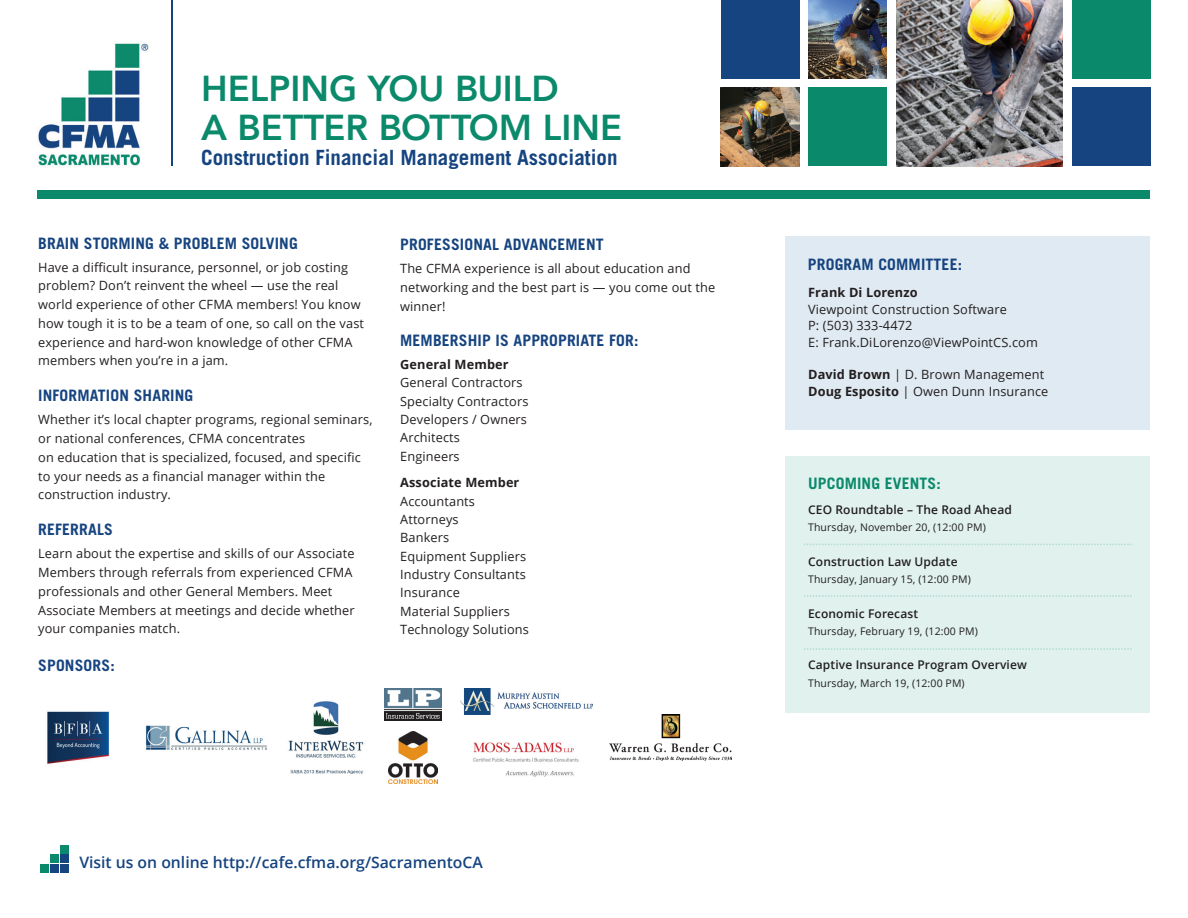
<style>
.page{position:relative;width:1188px;height:918px;background:#fff}
.page>*{position:absolute;margin:0;border:0;box-sizing:border-box;transform-origin:0 0}
.t1{font:800 36px/39px "Avenir";color:#0a896b}
.t2{font:700 21px "Trade Gothic";color:#164480}
.t3{font:700 15.75px "Trade Gothic";letter-spacing:.01em;color:#164480}
.t4{font:600 15.75px "Open Sans";color:#164480}
.t5{font:700 15.75px "Trade Gothic";letter-spacing:.01em;color:#0a896b}
.t6{font:12.75px/18.8px "Open Sans";letter-spacing:.01em;color:#231f20}
.t7{font:700 12.75px "Open Sans";letter-spacing:.01em;color:#231f20}
.t8{font:600 12px "Open Sans";letter-spacing:.01em;color:#231f20}
.t9{font:10.5px "Open Sans";letter-spacing:.01em;color:#231f20}
.s1{font-weight:700}
</style>
<div class="page">
<div style="left:785px;top:456px;width:365px;height:256px;background:#e0f1ee"></div>
<svg style="left:804px;top:544px;width:328px;height:1px"></svg>
<svg style="left:804px;top:595px;width:328px;height:2px"></svg>
<svg style="left:804px;top:648px;width:328px;height:2px"></svg>
<img style="left:47px;top:711px;width:63px;height:53px">
<img style="left:38px;top:43px;width:111px;height:123px">
<hr style="left:171px;top:0;width:2px;height:165px;background:#164480">
<img style="left:896px;top:0;width:166px;height:166px">
<div style="left:809px;top:88px;width:78px;height:78px;background:#0a896b"></div>
<img style="left:809px;top:0;width:78px;height:78px">
<img style="left:721px;top:88px;width:78px;height:78px">
<div style="left:721px;top:0;width:78px;height:78px;background:#164480"></div>
<div style="left:1072px;top:88px;width:78px;height:78px;background:#164480"></div>
<div style="left:1072px;top:0;width:78px;height:78px;background:#0a896b"></div>
<div style="left:38px;top:190px;width:1112px;height:9px;background:#0a896b"></div>
<div style="left:785px;top:236px;width:365px;height:194px;background:#e0eaf2"></div>
<img style="left:609px;top:714px;width:123px;height:46px">
<img style="left:288px;top:701px;width:76px;height:73px">
<img style="left:146px;top:725px;width:121px;height:25px">
<div style="left:60px;top:845px;width:8px;height:8px;background:#0a896b"></div>
<div style="left:60px;top:854px;width:8px;height:9px;background:#164480"></div>
<div style="left:60px;top:864px;width:8px;height:9px;background:#164480"></div>
<div style="left:50px;top:854px;width:9px;height:9px;background:#0a896b"></div>
<div style="left:50px;top:864px;width:9px;height:9px;background:#164480"></div>
<div style="left:40px;top:864px;width:9px;height:9px;background:#0a896b"></div>
<img style="left:389px;top:732px;width:48px;height:51px">
<img style="left:460px;top:689px;width:132px;height:26px">
<img style="left:473px;top:742px;width:106px;height:35px">
<img style="left:385px;top:689px;width:56px;height:31px">
<h1 class="t1" style="left:201px;top:69px;width:423px">HELPING YOU BUILD<br>A BETTER BOTTOM LINE</h1>
<h2 class="t2" style="left:201px;top:144px;width:418px">Construction Financial Management Association</h2>
<p class="t3" style="left:38px;top:233px;width:261px">BRAIN STORMING &amp; PROBLEM SOLVING</p>
<p class="t6" style="left:38px;top:257px;width:327px">Have a difficult insurance, personnel, or job costing problem? Don’t reinvent the wheel — use the real world experience of other CFMA members! You know how tough it is to be a team of one, so call on the vast experience and hard-won knowledge of other CFMA members when you’re in a jam.</p>
<p class="t3" style="left:38px;top:386px;width:157px">INFORMATION SHARING</p>
<p class="t6" style="left:38px;top:410px;width:336px">Whether it’s local chapter programs, regional seminars, or national conferences, CFMA concentrates<br>on education that is specialized, focused, and specific to your needs as a financial manager within the construction industry.</p>
<p class="t3" style="left:38px;top:520px;width:76px">REFERRALS</p>
<p class="t6" style="left:38px;top:544px;width:318px">Learn about the expertise and skills of our Associate Members through referrals from experienced CFMA professionals and other General Members. Meet Associate Members at meetings and decide whether your companies match.</p>
<p class="t3" style="left:38px;top:655px;width:78px">SPONSORS:</p>
<p class="t3" style="left:400px;top:235px;width:205px">PROFESSIONAL ADVANCEMENT</p>
<p class="t6" style="left:400px;top:259px;width:317px">The CFMA experience is all about education and networking and the best part is — you come out the winner!</p>
<p class="t3" style="left:400px;top:331px;width:240px">MEMBERSHIP IS APPROPRIATE FOR:</p>
<p class="t7" style="left:400px;top:355px;width:110px">General Member</p>
<p class="t6" style="left:400px;top:373px;width:130px;line-height:18.3px">General Contractors<br>Specialty Contractors<br>Developers / Owners<br>Architects<br>Engineers</p>
<p class="t7" style="left:400px;top:474px;width:121px">Associate Member</p>
<p class="t6" style="left:400px;top:492px;width:130px;line-height:18.3px">Accountants<br>Attorneys<br>Bankers<br>Equipment Suppliers<br>Industry Consultants<br>Insurance<br>Material Suppliers<br>Technology Solutions</p>
<p class="t4" style="left:79px;top:851px;width:405px">Visit us on online http://cafe.cfma.org/SacramentoCA</p>
<p class="t3" style="left:808px;top:255px;width:156px">PROGRAM COMMITTEE:</p>
<p class="t7" style="left:808px;top:283px;width:111px">Frank Di Lorenzo</p>
<p class="t6" style="left:808px;top:300px;width:231px;line-height:16.5px">Viewpoint Construction Software<br>P: (503) 333-4472<br>E: Frank.DiLorenzo@ViewPointCS.com</p>
<p class="t6" style="left:808px;top:366px;width:242px;line-height:16.5px"><span class="s1">David Brown</span> | D. Brown Management<br><span class="s1">Doug Esposito</span> | Owen Dunn Insurance</p>
<p class="t5" style="left:808px;top:474px;width:134px">UPCOMING EVENTS:</p>
<p class="t8" style="left:808px;top:502px;width:205px">CEO Roundtable – The Road Ahead</p>
<p class="t9" style="left:808px;top:520px;width:179px">Thursday, November 20, (12:00 PM)</p>
<p class="t8" style="left:808px;top:553px;width:151px">Construction Law Update</p>
<p class="t9" style="left:808px;top:572px;width:164px">Thursday, January 15, (12:00 PM)</p>
<p class="t8" style="left:808px;top:605px;width:111px">Economic Forecast</p>
<p class="t9" style="left:808px;top:624px;width:171px">Thursday, February 19, (12:00 PM)</p>
<p class="t8" style="left:808px;top:657px;width:220px">Captive Insurance Program Overview</p>
<p class="t9" style="left:808px;top:676px;width:158px">Thursday, March 19, (12:00 PM)</p>
</div>
